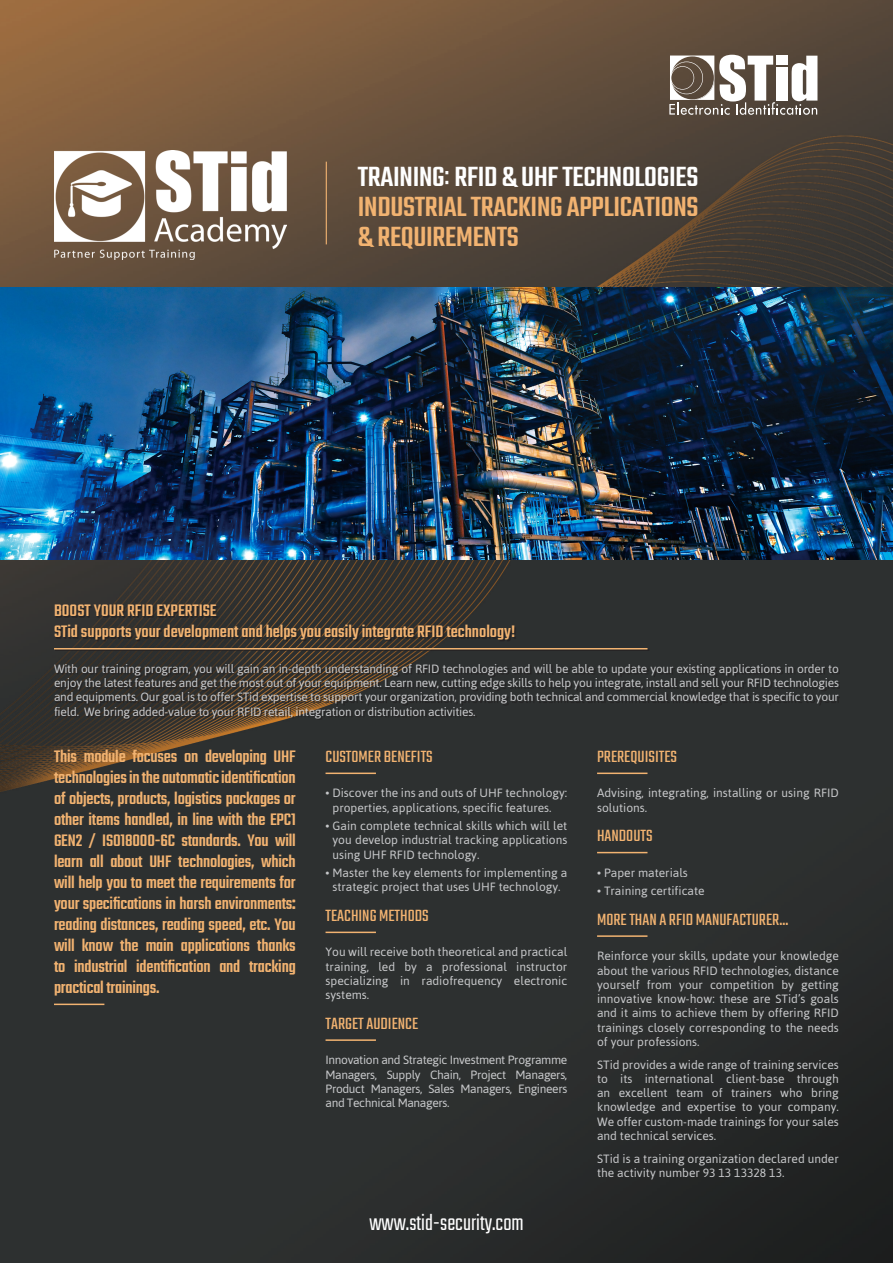
<style>
.page{position:relative;width:893px;height:1263px;background:#fff}
.page>*{position:absolute;margin:0;border:0;box-sizing:border-box;transform-origin:0 0}
.t1{font:500 30px/30px "Teko";letter-spacing:-.01em;color:#f2b371}
.t2{font:500 30px "Teko";letter-spacing:-.01em;color:#fff}
.t3{font:300 24px "Teko";color:#fff}
.avatage_-_titre{font:500 18px/21px "Teko";color:#f2b371;text-align:justify}
.avatage_-_titre-2{font:18px "Teko";color:#f2b371}
.texte_courant{font:12px/14.2px "Asap";color:#c7c8ca;text-align:justify}
.avatage_-_titre-3{font:12px/14.2px "Asap";color:#c7c8ca}
.s1{font-family:"Asap";font-weight:700}
</style>
<div class="page">
<img style="left:0;top:0;width:893px;height:1263px">
<img style="left:54px;top:150px;width:232px;height:110px">
<svg style="left:669px;top:55px;width:148px;height:60px"></svg>
<hr style="left:326px;top:162px;width:1px;height:82px;background:#f2b371">
<img style="left:0;top:287px;width:893px;height:272px">
<hr style="left:54px;top:1003px;width:50px;height:2px;background:#f2b371">
<hr style="left:326px;top:772px;width:50px;height:2px;background:#f2b371">
<hr style="left:326px;top:931px;width:50px;height:2px;background:#f2b371">
<hr style="left:326px;top:1039px;width:50px;height:2px;background:#f2b371">
<hr style="left:597px;top:772px;width:50px;height:2px;background:#f2b371">
<hr style="left:597px;top:852px;width:50px;height:1px;background:#f2b371">
<hr style="left:597px;top:935px;width:50px;height:2px;background:#f2b371">
<div style="left:55px;top:606px;width:785px;height:114px;background:#231f20;opacity:.75"></div>
<hr style="left:54px;top:648px;width:593px;height:1px;background:#f2b371">
<p class="t2" style="left:358px;top:160px;width:342px">TRAINING ःRFID &amp; UHF TECHNOLOGIES</p>
<p class="t1" style="left:358px;top:194px;width:342px">INDUSTRIAL TRACKING APPLICATIONS &amp; REQUIREMENTS</p>
<p class="avatage_-_titre" style="left:54px;top:601px;width:164px">BOOST YOUR RFID EXPERTISE</p>
<p class="avatage_-_titre" style="left:54px;top:622px;width:463px">STid supports your development and helps you easily integrate RFID technology!</p>
<p class="texte_courant" style="left:54px;top:661px;width:786px">With our training program, you will gain an in-depth understanding of RFID technologies and will be able to update your existing applications in order to enjoy the latest features and get the most out of your equipment. Learn new, cutting edge skills to help you integrate, install and sell your RFID technologies and equipments. Our goal is to offer STid expertise to support your organization, providing both technical and commercial knowledge that is specific to your field. We bring added-value to your RFID retail, integration or distribution activities.</p>
<p class="avatage_-_titre" style="left:54px;top:747px;width:243px">This module focuses on developing UHF technologies in the automatic identification of objects, products, logistics packages or other items handled, in line with the EPC1<br>GEN2 / ISO18000-6C standards. You will learn all about UHF technologies, which will help you to meet the requirements for your specifications in harsh environments<span class="s1">: </span>reading distances, reading speed, etc. You will know the main applications thanks to industrial identification and tracking practical trainings.</p>
<p class="avatage_-_titre-2" style="left:326px;top:746px;width:109px">CUSTOMER BENEFITS</p>
<p class="avatage_-_titre-3" style="left:332px;top:786px;width:236px;text-indent:-7px">• Discover the ins and outs of UHF technology: properties, applications, specific features.</p>
<p class="avatage_-_titre-3" style="left:332px;top:819px;width:236px;text-align:justify;text-indent:-7px">• Gain complete technical skills which will let you develop industrial tracking applications using UHF RFID technology.</p>
<p class="avatage_-_titre-3" style="left:326px;top:866px;width:243px;text-align:center">• Master the key elements for implementing a strategic project that uses UHF technology.</p>
<p class="avatage_-_titre-2" style="left:326px;top:905px;width:105px">TEACHING METHODS</p>
<p class="texte_courant" style="left:326px;top:945px;width:243px">You will receive both theoretical and practical training, led by a professional instructor specializing in radiofrequency electronic systems.</p>
<p class="avatage_-_titre-2" style="left:326px;top:1013px;width:94px">TARGET AUDIENCE</p>
<p class="texte_courant" style="left:326px;top:1053px;width:243px">Innovation and Strategic Investment Programme Managers, Supply Chain, Project Managers, Product Managers, Sales Managers, Engineers and Technical Managers.</p>
<p class="t3" style="left:369px;top:1209px;width:156px">www.stid-security.com</p>
<p class="avatage_-_titre-2" style="left:597px;top:746px;width:81px">PREREQUISITES</p>
<p class="texte_courant" style="left:597px;top:786px;width:243px">Advising, integrating, installing or using RFID solutions.</p>
<p class="avatage_-_titre-2" style="left:597px;top:826px;width:57px">HANDOUTS</p>
<p class="texte_courant" style="left:597px;top:865px;width:92px">• Paper materials</p>
<p class="texte_courant" style="left:597px;top:884px;width:109px">• Training certificate</p>
<p class="avatage_-_titre-2" style="left:597px;top:909px;width:193px">MORE THAN A RFID MANUFACTURER...</p>
<p class="texte_courant" style="left:597px;top:949px;width:243px">Reinforce your skills, update your knowledge about the various RFID technologies, distance yourself from your competition by getting innovative know-how: these are STid’s goals and it aims to achieve them by offering RFID trainings closely corresponding to the needs of your professions.</p>
<p class="texte_courant" style="left:597px;top:1057px;width:243px">STid provides a wide range of training services to its international client-base through an excellent team of trainers who bring knowledge and expertise to your company.<br>We offer custom-made trainings for your sales and technical services.</p>
<p class="texte_courant" style="left:597px;top:1151px;width:243px">STid is a training organization declared under the activity number 93 13 13328 13.</p>
</div>
